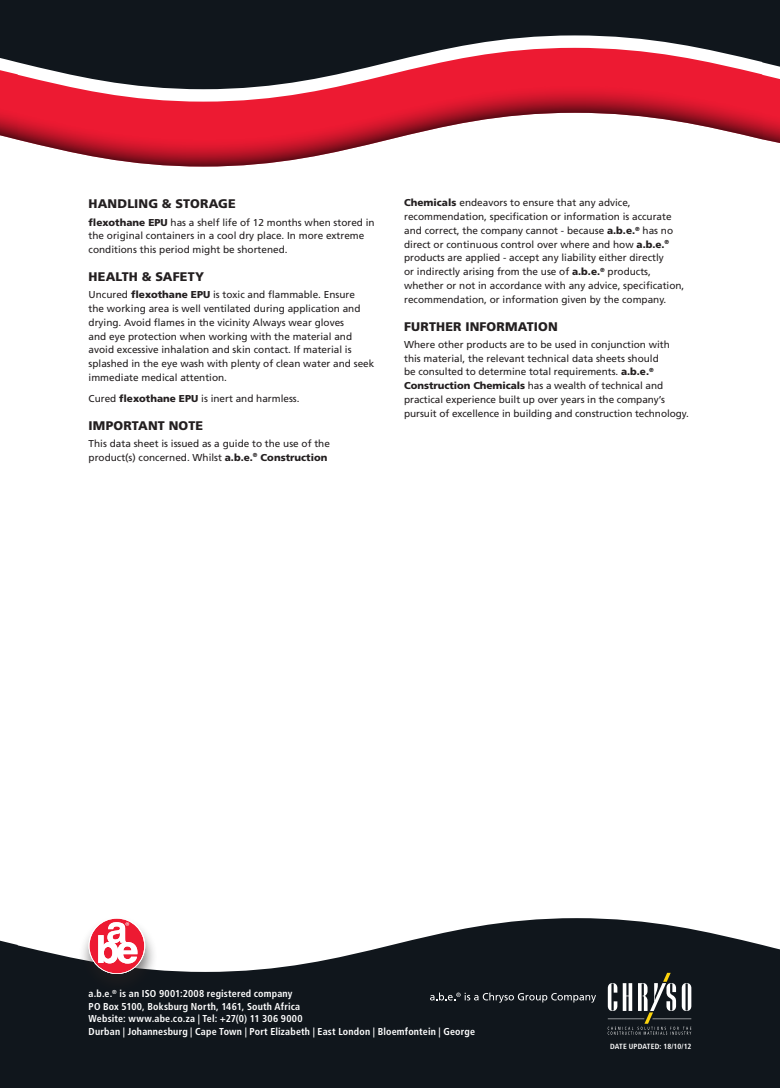
<style>
.page{position:relative;width:780px;height:1088px;background:#fff}
.page>*{position:absolute;margin:0;border:0;box-sizing:border-box;transform-origin:0 0}
.SUBHEAD{font:900 12.5px "Frutiger LT";letter-spacing:.01em;color:#231f20}
.t1{font:10px/13.8px "Frutiger LT";color:#231f20}
.t2{font:700 condensed 10px/12.5px "Frutiger LT";letter-spacing:.015em;color:#fff}
.t3{font:700 condensed 7.5px "Frutiger LT";letter-spacing:.005em;color:#fff}
.s1{font-weight:900}
</style>
<div class="page">
<svg style="left:0;top:89px;width:780px;height:78px"></svg>
<svg style="left:0;top:0;width:780px;height:89px;background:#543039"></svg>
<svg style="left:0;top:918px;width:780px;height:170px;background:#33383d"></svg>
<svg style="left:607px;top:973px;width:84px;height:62px"></svg>
<svg style="left:430px;top:992px;width:166px;height:10px;background:#3f4449"></svg>
<div style="left:79px;top:916px;width:79px;height:80px;background:#231f20;opacity:.6"></div>
<svg style="left:89px;top:917px;width:56px;height:57px"></svg>
<p class="SUBHEAD" style="left:89px;top:196px;width:149px">HANDLING &amp; STORAGE</p>
<p class="t1" style="left:89px;top:215px;width:287px"><span class="s1">flexothane EPU</span> has a shelf life of 12 months when stored in the original containers in a cool dry place. In more extreme conditions this period might be shortened.</p>
<p class="SUBHEAD" style="left:89px;top:269px;width:117px">HEALTH &amp; SAFETY</p>
<p class="t1" style="left:89px;top:288px;width:287px">Uncured <span class="s1">flexothane EPU</span> is toxic and flammable. Ensure<br>the working area is well ventilated during application and drying. Avoid flames in the vicinity Always wear gloves<br>and eye protection when working with the material and avoid excessive inhalation and skin contact. If material is splashed in the eye wash with plenty of clean water and seek immediate medical attention.</p>
<p class="t1" style="left:89px;top:391px;width:212px">Cured <span class="s1">flexothane EPU</span> is inert and harmless.</p>
<p class="SUBHEAD" style="left:89px;top:418px;width:116px">IMPORTANT NOTE</p>
<p class="t1" style="left:89px;top:437px;width:243px">This data sheet is issued as a guide to the use of the product(s) concerned. Whilst <span class="s1">a.b.e.</span><sup>®</sup> <span class="s1">Construction</span></p>
<p class="t1" style="left:404px;top:196px;width:282px"><span class="s1">Chemicals</span> endeavors to ensure that any advice, recommendation, specification or information is accurate and correct, the company cannot - because <span class="s1">a.b.e.</span><sup>®</sup> has no direct or continuous control over where and how <span class="s1">a.b.e.</span><sup>® </sup>products are applied - accept any liability either directly<br>or indirectly arising from the use of <span class="s1">a.b.e.</span><sup>®</sup> products, whether or not in accordance with any advice, specification, recommendation, or information given by the company.</p>
<p class="SUBHEAD" style="left:404px;top:319px;width:155px">FURTHER INFORMATION</p>
<p class="t1" style="left:404px;top:338px;width:286px">Where other products are to be used in conjunction with this material, the relevant technical data sheets should<br>be consulted to determine total requirements. <span class="s1">a.b.e.</span><sup>® </sup><span class="s1">Construction Chemicals</span> has a wealth of technical and practical experience built up over years in the company’s pursuit of excellence in building and construction technology.</p>
<p class="t2" style="left:89px;top:987px;width:388px">a.b.e.<sup>®</sup> is an ISO 9001:2008 registered company<br>PO Box 5100, Boksburg North, 1461, South Africa<br>Website: www.abe.co.za | Tel: +27(0) 11 306 9000<br>Durban | Johannesburg | Cape Town | Port Elizabeth | East London | Bloemfontein | George</p>
<p class="t3" style="left:610px;top:1042px;width:83px">DATE UPDATED: 18/10/12</p>
</div>
